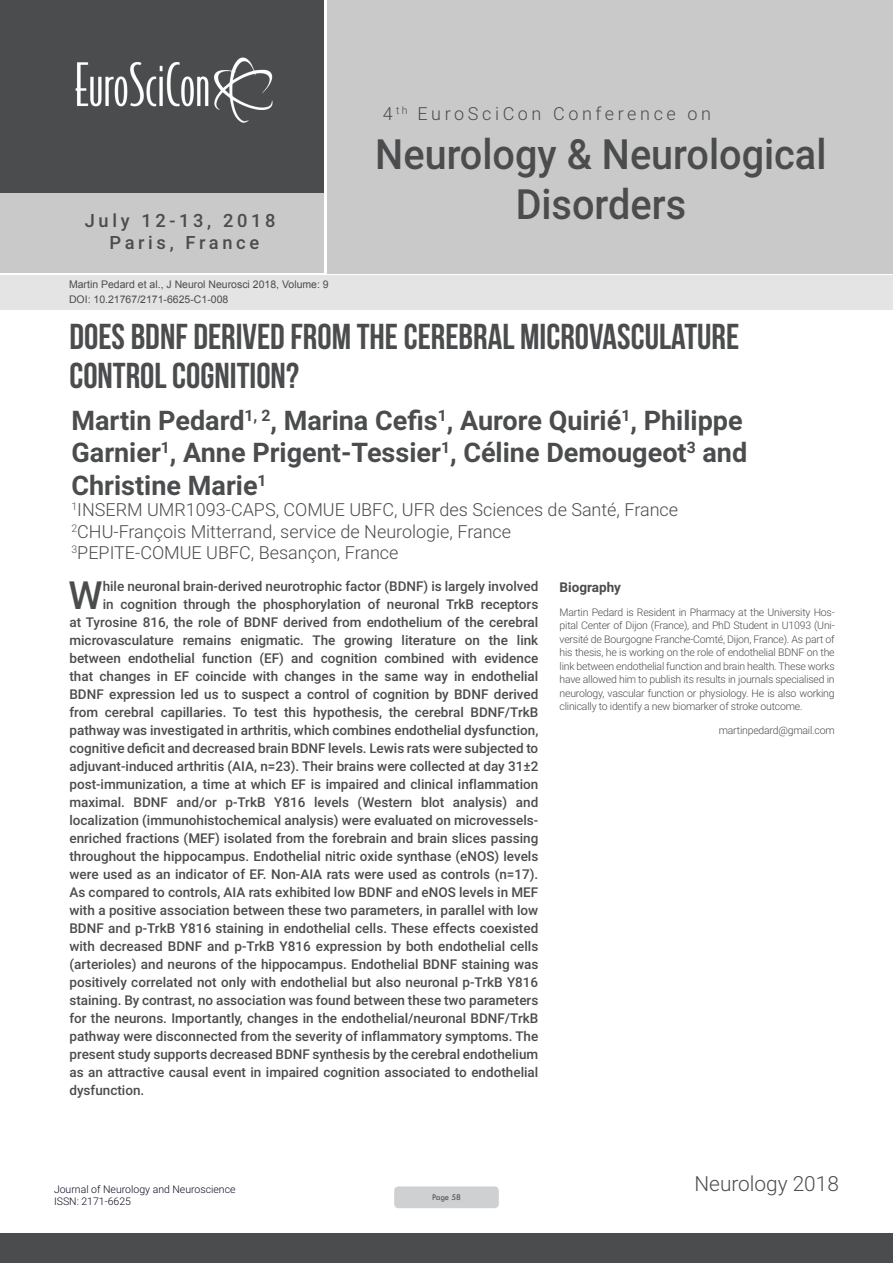
<style>
.page{position:relative;width:893px;height:1263px;background:#fff}
.page>*{position:absolute;margin:0;border:0;box-sizing:border-box;transform-origin:0 0}
.t1{font:500 41.7px/49.9px "Roboto";color:#4b4c4d;text-align:center;scale:.95 1}
.Abstract{font:500 38.85px "Roboto";color:#4b4c4d}
.t2{font:36px/39.6px "Bebas Neue";color:#4b4c4d}
.t3{font:700 27px/32.4px "Roboto";color:#4b4c4d}
.t4{font:300 20.85px "Roboto";color:#4b4c4d}
.t5{font:500 18.3px/21.9px "Roboto";letter-spacing:.2em;color:#4b4c4d;text-align:center}
.t6{font:300 18px "Roboto";color:#4b4c4d}
.t7{font:300 18px "Roboto";letter-spacing:.2em;color:#4b4c4d}
.Abstract-2{font:500 13.5px "Roboto";color:#4b4c4d}
.Abstract-3{font:700 13.5px "Roboto";color:#4b4c4d}
.Biography{font:300 10.5px/13.5px "Roboto";letter-spacing:-.02em;color:#4b4c4d;text-align:justify}
.t8{font:10.5px "Arial";color:#4b4c4d}
.t9{font:300 10.5px/12.6px "Roboto";color:#0e0b21}
.t10{font:9px "Tw Cen";letter-spacing:-.02em;color:#4b4c4d;scale:.95 1}
</style>
<div class="page">
<div style="left:0;top:0;width:323px;height:193px;background:#4b4c4d"></div>
<div style="left:1px;top:193px;width:323px;height:80px;background:#c9c9c9"></div>
<div style="left:327px;top:0;width:566px;height:273px;background:#c9c9c9"></div>
<img style="left:75px;top:57px;width:198px;height:66px">
<div style="left:0;top:1233px;width:893px;height:30px;background:#4b4c4d"></div>
<div style="left:1px;top:275px;width:892px;height:35px;background:#e4e4e4"></div>
<div style="left:394px;top:1186px;width:105px;height:22px;background:#cfd0d2;border-radius:4px"></div>
<h3 class="t5" style="left:85px;top:209px;width:192px">July 12-13, 2018<br>Paris, France</h3>
<p class="t8" style="left:69px;top:278px;width:261px">Martin Pedard et al., J Neurol Neurosci 2018, Volume: 9</p>
<p class="t8" style="left:69px;top:292px;width:161px">DOI: 10.21767/2171-6625-C1-008</p>
<h3 class="t7" style="left:383px;top:101px;width:330px">4 <sup>th</sup> EuroSciCon Conference on</h3>
<h1 class="t1" style="left:375px;top:128px;width:476px">Neurology &amp; Neurological<br>Disorders</h1>
<p class="t2" style="left:69px;top:316px;width:671px">DOES BDNF DERIVED FROM THE CEREBRAL MICROVASCULATURE<br>CONTROL COGNITION?</p>
<p class="t3" style="left:71px;top:403px;width:677px">Martin Pedard<sup>1,</sup> <sup>2</sup>, Marina Cefis<sup>1</sup>, Aurore Quirié<sup>1</sup>, Philippe<br>Garnier<sup>1</sup>, Anne Prigent-Tessier<sup>1</sup>, Céline Demougeot<sup>3</sup> and<br>Christine Marie<sup>1</sup></p>
<p class="t6" style="left:71px;top:497px;width:608px"><sup>1</sup>INSERM UMR1093-CAPS, COMUE UBFC, UFR des Sciences de Santé, France</p>
<p class="t6" style="left:71px;top:519px;width:441px"><sup>2</sup>CHU-François Mitterrand, service de Neurologie, France</p>
<p class="t6" style="left:71px;top:540px;width:329px"><sup>3</sup>PEPITE-COMUE UBFC, Besançon, France</p>
<p class="Abstract" style="left:69px;top:568px;width:36px">W</p>
<p class="Abstract-2" style="left:103px;top:576px;width:437px">hile neuronal brain-derived neurotrophic factor (BDNF) is largely involved</p>
<p class="Abstract-2" style="left:103px;top:594px;width:437px">in cognition through the phosphorylation of neuronal TrkB receptors</p>
<p class="Abstract-2" style="left:69px;top:612px;width:470px">at Tyrosine 816, the role of BDNF derived from endothelium of the cerebral</p>
<p class="Abstract-2" style="left:69px;top:630px;width:470px">microvasculature remains enigmatic. The growing literature on the link</p>
<p class="Abstract-2" style="left:69px;top:648px;width:470px">between endothelial function (EF) and cognition combined with evidence</p>
<p class="Abstract-2" style="left:69px;top:666px;width:470px">that changes in EF coincide with changes in the same way in endothelial</p>
<p class="Abstract-2" style="left:69px;top:684px;width:470px">BDNF expression led us to suspect a control of cognition by BDNF derived</p>
<p class="Abstract-2" style="left:69px;top:702px;width:470px">from cerebral capillaries. To test this hypothesis, the cerebral BDNF/TrkB</p>
<p class="Abstract-2" style="left:69px;top:720px;width:470px">pathway was investigated in arthritis, which combines endothelial dysfunction,</p>
<p class="Abstract-2" style="left:69px;top:738px;width:470px">cognitive deficit and decreased brain BDNF levels. Lewis rats were subjected to</p>
<p class="Abstract-2" style="left:69px;top:756px;width:470px">adjuvant-induced arthritis (AIA, n=23). Their brains were collected at day 31±2</p>
<p class="Abstract-2" style="left:69px;top:774px;width:470px">post-immunization, a time at which EF is impaired and clinical inflammation</p>
<p class="Abstract-2" style="left:69px;top:792px;width:470px">maximal. BDNF and/or p-TrkB Y816 levels (Western blot analysis) and</p>
<p class="Abstract-2" style="left:69px;top:810px;width:470px">localization (immunohistochemical analysis) were evaluated on microvessels-</p>
<p class="Abstract-2" style="left:69px;top:828px;width:470px">enriched fractions (MEF) isolated from the forebrain and brain slices passing</p>
<p class="Abstract-2" style="left:69px;top:846px;width:470px">throughout the hippocampus. Endothelial nitric oxide synthase (eNOS) levels</p>
<p class="Abstract-2" style="left:69px;top:864px;width:470px">were used as an indicator of EF. Non-AIA rats were used as controls (n=17).</p>
<p class="Abstract-2" style="left:69px;top:882px;width:470px">As compared to controls, AIA rats exhibited low BDNF and eNOS levels in MEF</p>
<p class="Abstract-2" style="left:69px;top:900px;width:470px">with a positive association between these two parameters, in parallel with low</p>
<p class="Abstract-2" style="left:69px;top:918px;width:470px">BDNF and p-TrkB Y816 staining in endothelial cells. These effects coexisted</p>
<p class="Abstract-2" style="left:69px;top:936px;width:470px">with decreased BDNF and p-TrkB Y816 expression by both endothelial cells</p>
<p class="Abstract-2" style="left:69px;top:954px;width:470px">(arterioles) and neurons of the hippocampus. Endothelial BDNF staining was</p>
<p class="Abstract-2" style="left:69px;top:972px;width:470px">positively correlated not only with endothelial but also neuronal p-TrkB Y816</p>
<p class="Abstract-2" style="left:69px;top:990px;width:470px">staining. By contrast, no association was found between these two parameters</p>
<p class="Abstract-2" style="left:69px;top:1008px;width:470px">for the neurons. Importantly, changes in the endothelial/neuronal BDNF/TrkB</p>
<p class="Abstract-2" style="left:69px;top:1026px;width:470px">pathway were disconnected from the severity of inflammatory symptoms. The</p>
<p class="Abstract-2" style="left:69px;top:1044px;width:470px">present study supports decreased BDNF synthesis by the cerebral endothelium</p>
<p class="Abstract-2" style="left:69px;top:1062px;width:470px">as an attractive causal event in impaired cognition associated to endothelial</p>
<p class="Abstract-2" style="left:69px;top:1080px;width:76px">dysfunction.</p>
<p class="Abstract-3" style="left:560px;top:577px;width:63px">Biography</p>
<p class="Biography" style="left:560px;top:605px;width:277px">Martin Pedard is Resident in Pharmacy at the University Hos&shy;pital Center of Dijon (France), and PhD Student in U1093 (Uni&shy;versité de Bourgogne Franche-Comté, Dijon, France). As part of his thesis, he is working on the role of endothelial BDNF on the link between endothelial function and brain health. These works have allowed him to publish its results in journals specialised in neurology, vascular function or physiology. He is also working clinically to identify a new biomarker of stroke outcome.</p>
<p class="Biography" style="left:719px;top:723px;width:117px">martinpedard@gmail.com</p>
<p class="t9" style="left:54px;top:1182px;width:183px">Journal of Neurology and Neuroscience<br>ISSN: 2171-6625</p>
<p class="t10" style="left:432px;top:1192px;width:32px">Page 58</p>
<h3 class="t4" style="left:694px;top:1169px;width:146px">Neurology 2018</h3>
</div>
